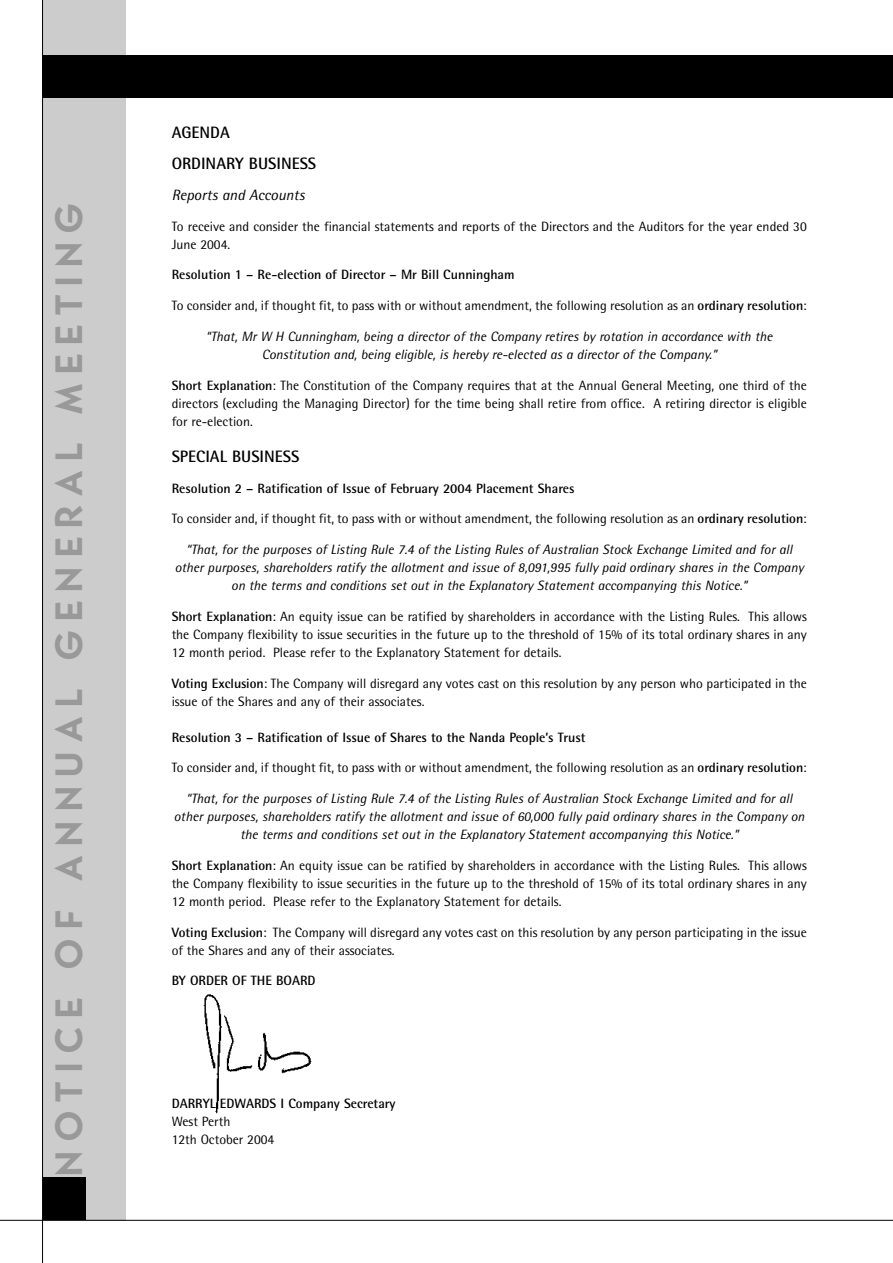
<style>
.page{position:relative;width:893px;height:1263px;background:#fff}
.page>*{position:absolute;margin:0;border:0;box-sizing:border-box;transform-origin:0 0}
.t1{font:37.5px "Cg Bernhardt Md";letter-spacing:.255em;color:#999}
.t2{font:700 16.5px/30.8px "Rotis Semi Sans";color:#000}
.t3{font:italic 15px "Rotis Semi Sans";color:#000}
.t4{font:13.5px/18px "Rotis Semi Sans";color:#000}
.t5{font:italic 13.5px/18px "Rotis Semi Sans";color:#000;text-align:center}
.t6{font:700 13.5px "Rotis Semi Sans";color:#000}
.s1{font-weight:700}
</style>
<div class="page">
<div style="left:43px;top:0;width:82px;height:1221px;background:#ccc"></div>
<hr style="left:0;top:1220px;width:892px;height:1px;background:#000">
<div style="left:43px;top:55px;width:849px;height:43px;background:#000"></div>
<hr style="left:42px;top:0;width:1px;height:1263px;background:#000">
<div style="left:43px;top:1177px;width:43px;height:43px;background:#000"></div>
<img style="left:203px;top:994px;width:109px;height:120px">
<h1 class="t1" style="left:55px;top:1176px;width:974px;rotate:-90deg">NOTICE OF ANNUAL GENERAL MEETING</h1>
<p class="t2" style="left:172px;top:119px;width:146px">AGENDA<br>ORDINARY BUSINESS</p>
<p class="t3" style="left:172px;top:190px;width:135px">Reports and Accounts</p>
<p class="t4" style="left:172px;top:219px;width:636px">To receive and consider the financial statements and reports of the Directors and the Auditors for the year ended 30<br>June 2004.</p>
<p class="t6" style="left:172px;top:270px;width:344px">Resolution 1 – Re-election of Director – Mr Bill Cunningham</p>
<p class="t4" style="left:172px;top:298px;width:636px">To consider and, if thought fit, to pass with or without amendment, the following resolution as an <span class="s1">ordinary resolution</span>:</p>
<p class="t5" style="left:206px;top:329px;width:568px">“That, Mr W H Cunningham, being a director of the Company retires by rotation in accordance with the<br>Constitution and, being eligible, is hereby re-elected as a director of the Company.”</p>
<p class="t4" style="left:172px;top:378px;width:636px;text-align:justify"><span class="s1">Short Explanation</span>: The Constitution of the Company requires that at the Annual General Meeting, one third of the directors (excluding the Managing Director) for the time being shall retire from office. A retiring director is eligible for re-election.</p>
<p class="t2" style="left:172px;top:442px;width:129px">SPECIAL BUSINESS</p>
<p class="t6" style="left:172px;top:483px;width:404px">Resolution 2 – Ratification of Issue of February 2004 Placement Shares</p>
<p class="t4" style="left:172px;top:511px;width:636px">To consider and, if thought fit, to pass with or without amendment, the following resolution as an <span class="s1">ordinary resolution</span>:</p>
<p class="t5" style="left:175px;top:542px;width:630px">“That, for the purposes of Listing Rule 7.4 of the Listing Rules of Australian Stock Exchange Limited and for all other purposes, shareholders ratify the allotment and issue of 8,091,995 fully paid ordinary shares in the Company on the terms and conditions set out in the Explanatory Statement accompanying this Notice.”</p>
<p class="t4" style="left:172px;top:609px;width:636px;text-align:justify"><span class="s1">Short Explanation</span>: An equity issue can be ratified by shareholders in accordance with the Listing Rules. This allows the Company flexibility to issue securities in the future up to the threshold of 15% of its total ordinary shares in any 12 month period. Please refer to the Explanatory Statement for details.</p>
<p class="t4" style="left:172px;top:675px;width:636px"><span class="s1">Voting Exclusion</span>: The Company will disregard any votes cast on this resolution by any person who participated in the issue of the Shares and any of their associates.</p>
<p class="t6" style="left:172px;top:732px;width:415px">Resolution 3 – Ratification of Issue of Shares to the Nanda People’s Trust</p>
<p class="t4" style="left:172px;top:760px;width:636px">To consider and, if thought fit, to pass with or without amendment, the following resolution as an <span class="s1">ordinary resolution</span>:</p>
<p class="t5" style="left:174px;top:791px;width:632px">“That, for the purposes of Listing Rule 7.4 of the Listing Rules of Australian Stock Exchange Limited and for all other purposes, shareholders ratify the allotment and issue of 60,000 fully paid ordinary shares in the Company on the terms and conditions set out in the Explanatory Statement accompanying this Notice.”</p>
<p class="t4" style="left:172px;top:858px;width:636px;text-align:justify"><span class="s1">Short Explanation</span>: An equity issue can be ratified by shareholders in accordance with the Listing Rules. This allows the Company flexibility to issue securities in the future up to the threshold of 15% of its total ordinary shares in any 12 month period. Please refer to the Explanatory Statement for details.</p>
<p class="t4" style="left:172px;top:924px;width:636px"><span class="s1">Voting Exclusion</span>: The Company will disregard any votes cast on this resolution by any person participating in the issue of the Shares and any of their associates.</p>
<p class="t6" style="left:172px;top:976px;width:145px">BY ORDER OF THE BOARD</p>
<p class="t6" style="left:172px;top:1099px;width:225px">DARRYL EDWARDS I Company Secretary</p>
<p class="t4" style="left:172px;top:1114px;width:104px">West Perth<br>12th October 2004</p>
</div>
